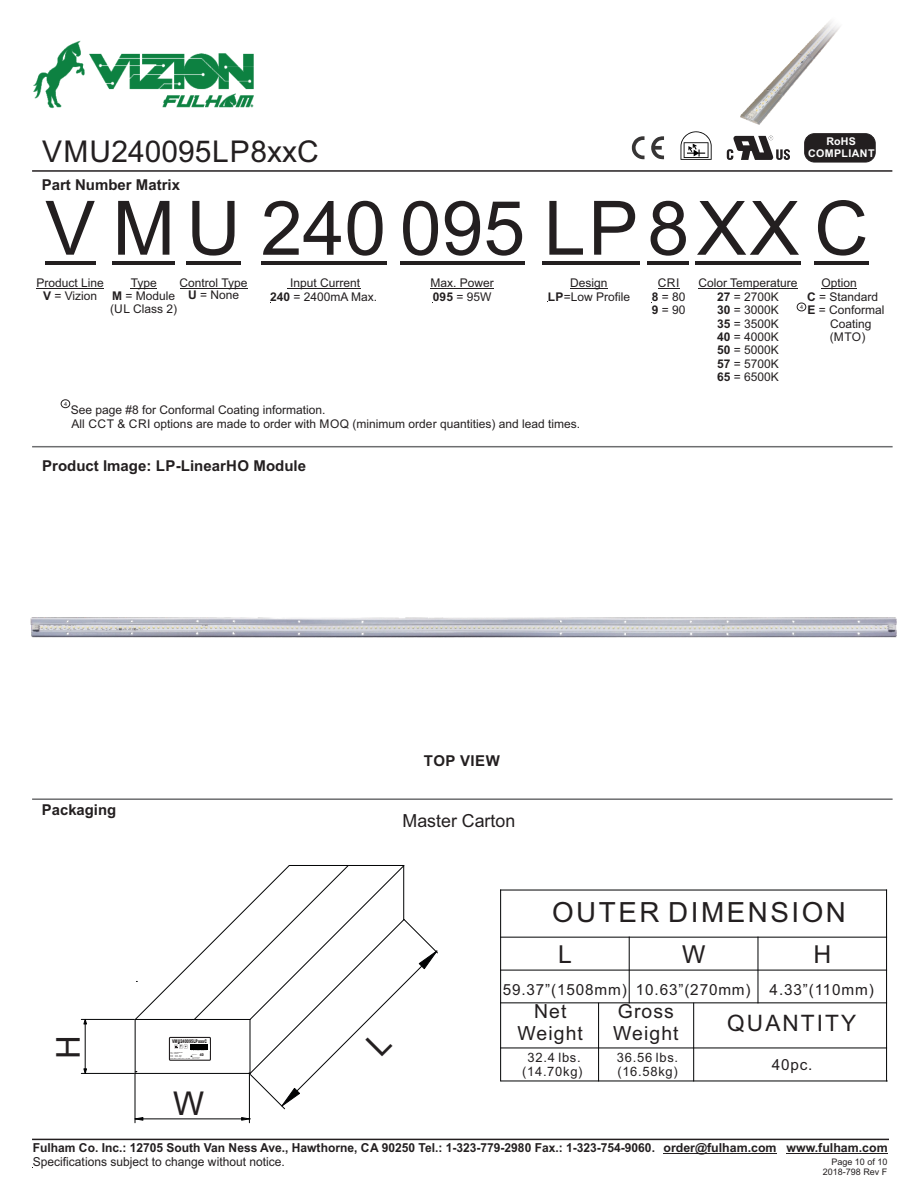
<style>
.page{position:relative;width:918px;height:1188px;background:#fff}
.page>*{position:absolute;margin:0;border:0;box-sizing:border-box;transform-origin:0 0}
.t1{font:75.15px "Arial";letter-spacing:.035em;color:#231f20}
.t2{font:32.85px "Arial";color:#231f20}
.t3{font:30px "Arial";color:#231f20}
.t4{font:27.75px "Arial";letter-spacing:.09em;color:#231f20}
.t5{font:24.75px "Arial";color:#231f20}
.t6{font:22.65px "Arial";letter-spacing:.09em;color:#231f20}
.t7{font:19.35px/21.8px "Arial";letter-spacing:.055em;color:#231f20}
.t8{font:18px "Arial";color:#231f20}
.t9{font:15.3px "Arial";letter-spacing:.055em;color:#231f20}
.t10{font:700 15px "Arial";color:#231f20}
.t11{font:12.9px/14.4px "Arial";letter-spacing:.055em;color:#231f20}
.t12{font:700 12.3px "Arial";color:#231f20}
.t13{font:12.3px "Arial";color:#231f20}
.t14{font:12px/13.4px "Arial";color:#231f20;text-align:center}
.t15{font:700 10.65px "Arial";letter-spacing:.035em;color:#fff}
.t16{font:9px "Arial";color:#231f20}
.t17{font:5.55px "Arial";color:#231f20}
.t18{font:900 5.1px "Arial";color:#231f20;scale:.64 1}
.t19{font:900 3.75px "Arial";color:#231f20;scale:.78 1}
.s1{font-weight:700}
</style>
<div class="page">
<hr style="left:32px;top:1139px;width:857px;height:1px;background:#231f20">
<hr style="left:664px;top:1153px;width:113px;height:1px;background:#231f20">
<hr style="left:786px;top:1153px;width:102px;height:1px;background:#231f20">
<hr style="left:501px;top:890px;width:386px;height:1px;background:#020304">
<hr style="left:501px;top:937px;width:386px;height:1px;background:#020304">
<hr style="left:501px;top:970px;width:386px;height:1px;background:#020304">
<hr style="left:500px;top:890px;width:1px;height:191px;background:#020304">
<hr style="left:629px;top:937px;width:1px;height:66px;background:#020304">
<hr style="left:758px;top:937px;width:1px;height:66px;background:#020304">
<hr style="left:886px;top:890px;width:1px;height:191px;background:#020304">
<hr style="left:501px;top:1003px;width:386px;height:1px;background:#020304">
<hr style="left:501px;top:1048px;width:386px;height:1px;background:#020304">
<hr style="left:693px;top:1003px;width:1px;height:78px;background:#020304">
<hr style="left:501px;top:1081px;width:386px;height:1px;background:#020304">
<hr style="left:598px;top:1003px;width:1px;height:78px;background:#020304">
<hr style="left:135px;top:1074px;width:1px;height:49px;background:#020304">
<hr style="left:249px;top:1074px;width:1px;height:49px;background:#020304">
<hr style="left:135px;top:1119px;width:107px;height:1px;background:#020304">
<svg style="left:134px;top:1117px;width:9px;height:4px"></svg>
<svg style="left:241px;top:1117px;width:10px;height:4px"></svg>
<hr style="left:81px;top:1073px;width:53px;height:1px;background:#020304">
<hr style="left:85px;top:1024px;width:1px;height:47px;background:#020304">
<svg style="left:83px;top:1018px;width:4px;height:6px"></svg>
<svg style="left:83px;top:1068px;width:4px;height:6px"></svg>
<hr style="left:81px;top:1019px;width:53px;height:1px;background:#020304">
<hr style="left:32px;top:170px;width:860px;height:2px;background:#231f20">
<hr style="left:32px;top:798px;width:861px;height:2px;background:#6d6e70">
<hr style="left:32px;top:446px;width:861px;height:1px;background:#6d6e70">
<img style="left:30px;top:617px;width:867px;height:21px">
<hr style="left:814px;top:262px;width:54px;height:3px;background:#231f20">
<hr style="left:822px;top:289px;width:35px;height:1px;background:#231f20">
<svg style="left:131px;top:288px;width:26px;height:1px"></svg>
<hr style="left:113px;top:262px;width:62px;height:3px;background:#231f20">
<hr style="left:180px;top:288px;width:67px;height:1px;background:#231f20">
<hr style="left:186px;top:262px;width:55px;height:3px;background:#231f20">
<hr style="left:287px;top:289px;width:73px;height:1px;background:#231f20">
<hr style="left:261px;top:262px;width:125px;height:3px;background:#231f20">
<hr style="left:431px;top:288px;width:63px;height:1px;background:#231f20">
<hr style="left:400px;top:262px;width:42px;height:3px;background:#231f20">
<hr style="left:442px;top:262px;width:83px;height:3px;background:#231f20">
<hr style="left:570px;top:288px;width:37px;height:1px;background:#231f20">
<hr style="left:543px;top:262px;width:97px;height:3px;background:#231f20">
<hr style="left:647px;top:262px;width:42px;height:3px;background:#231f20">
<svg style="left:658px;top:288px;width:22px;height:1px"></svg>
<hr style="left:45px;top:262px;width:50px;height:3px;background:#231f20">
<hr style="left:37px;top:288px;width:67px;height:1px;background:#231f20">
<hr style="left:695px;top:262px;width:106px;height:3px;background:#231f20">
<hr style="left:698px;top:289px;width:100px;height:1px;background:#231f20">
<div style="left:797px;top:303px;width:9px;height:8px;border:1px solid #231f20;border-radius:50%"></div>
<svg style="left:632px;top:136px;width:32px;height:23px"></svg>
<div style="left:805px;top:134px;width:70px;height:28px;background:#231f20;border-radius:10px"></div>
<div style="left:805px;top:134px;width:70px;height:28px;border:1px solid #231f20;border-radius:10px"></div>
<svg style="left:727px;top:136px;width:63px;height:24px"></svg>
<svg style="left:681px;top:131px;width:31px;height:29px"></svg>
<img style="left:740px;top:21px;width:100px;height:103px">
<img style="left:33px;top:40px;width:221px;height:69px">
<div style="left:61px;top:399px;width:9px;height:9px;border:1px solid #231f20;border-radius:50%"></div>
<svg style="left:134px;top:865px;width:304px;height:244px"></svg>
<p class="t15" style="left:826px;top:138px;width:31px">RoHS</p>
<h3 class="t3" style="left:42px;top:140px;width:278px">VMU240095LP8xxC</h3>
<p class="t15" style="left:808px;top:150px;width:68px">COMPLIANT</p>
<p class="t10" style="left:42px;top:179px;width:140px">Part Number Matrix</p>
<h1 class="t1" style="left:45px;top:200px;width:825px">V MU 240095 LP8XX C</h1>
<p class="t14" style="left:822px;top:278px;width:37px">Option</p>
<p class="t14" style="left:807px;top:291px;width:73px"><span class="s1">C</span> = Standard</p>
<p class="t14" style="left:807px;top:304px;width:79px"><span class="s1">E</span> = Conformal</p>
<p class="t14" style="left:830px;top:318px;width:43px">Coating</p>
<p class="t14" style="left:830px;top:331px;width:37px">(MTO)</p>
<p class="t14" style="left:180px;top:277px;width:69px">Control Type</p>
<p class="t14" style="left:270px;top:278px;width:109px">Input Current<br><span class="s1">240</span> = 2400mA Max.</p>
<p class="t14" style="left:431px;top:278px;width:65px;text-align:left">Max. Power<br><span class="s1">095</span> = 95W</p>
<p class="t14" style="left:548px;top:277px;width:84px">Design<br><span class="s1">LP</span>=Low Profile</p>
<p class="t14" style="left:652px;top:278px;width:35px">CRI<br><span class="s1">8</span> = 80<br><span class="s1">9</span> = 90</p>
<p class="t14" style="left:37px;top:278px;width:69px">Product Line</p>
<p class="t14" style="left:698px;top:278px;width:101px">Color Temperature<br><span class="s1">27</span> = 2700K<br><span class="s1">30</span> = 3000K<br><span class="s1">35</span> = 3500K<br><span class="s1">40</span> = 4000K<br><span class="s1">50</span> = 5000K<br><span class="s1">57</span> = 5700K<br><span class="s1">65</span> = 6500K</p>
<p class="t14" style="left:131px;top:278px;width:28px">Type</p>
<p class="t14" style="left:188px;top:290px;width:53px"><span class="s1">U</span> = None</p>
<p class="t14" style="left:43px;top:290px;width:56px"><span class="s1">V</span> = Vizion</p>
<p class="t14" style="left:110px;top:290px;width:69px;text-align:left"><span class="s1">M</span> = Module (UL Class 2)</p>
<p class="t17" style="left:800px;top:305px;width:5px">4</p>
<p class="t17" style="left:64px;top:402px;width:5px">4</p>
<p class="t14" style="left:71px;top:404px;width:256px">See page #8 for Conformal Coating information.</p>
<p class="t14" style="left:72px;top:418px;width:510px">All CCT &amp; CRI options are made to order with MOQ (minimum order quantities) and lead times.</p>
<p class="t10" style="left:42px;top:460px;width:265px">Product Image: LP-LinearHO Module</p>
<p class="t10" style="left:42px;top:804px;width:76px">Packaging</p>
<h2 class="t2" style="left:56px;top:1059px;width:25px;rotate:-90deg">H</h2>
<p class="t18" style="left:172px;top:1039px;width:56px">VMU240095LPxxxC</p>
<p class="t19" style="left:200px;top:1053px;width:7px">40</p>
<h2 class="t2" style="left:173px;top:1091px;width:32px">W</h2>
<p class="t10" style="left:424px;top:756px;width:77px">TOP VIEW</p>
<h3 class="t8" style="left:403px;top:814px;width:114px">Master Carton</h3>
<h3 class="t4" style="left:552px;top:902px;width:295px">OUTER DIMENSION</h3>
<h3 class="t5" style="left:558px;top:944px;width:15px">L</h3>
<h3 class="t5" style="left:682px;top:944px;width:25px">W</h3>
<h3 class="t5" style="left:813px;top:944px;width:19px">H</h3>
<p class="t9" style="left:503px;top:984px;width:126px">59.37”(1508mm)</p>
<p class="t9" style="left:636px;top:984px;width:239px">10.63”(270mm) 4.33”(110mm)</p>
<h3 class="t7" style="left:613px;top:1002px;width:67px">Gross<br>Weight</h3>
<h3 class="t6" style="left:727px;top:1014px;width:130px">QUANTITY</h3>
<p class="t11" style="left:617px;top:1051px;width:63px">36.56 lbs. (16.58kg)</p>
<p class="t9" style="left:772px;top:1059px;width:42px">40pc.</p>
<h3 class="t7" style="left:517px;top:1002px;width:67px;text-align:center">Net<br>Weight</h3>
<p class="t11" style="left:522px;top:1051px;width:62px;text-align:center">32.4 lbs. (14.70kg)</p>
<p class="t12" style="left:33px;top:1143px;width:624px">Fulham Co. Inc.: 12705 South Van Ness Ave., Hawthorne, CA 90250 Tel.: 1-323-779-2980 Fax.: 1-323-754-9060.</p>
<p class="t13" style="left:33px;top:1157px;width:253px">Specifications subject to change without notice.</p>
<p class="t12" style="left:664px;top:1143px;width:226px">order@fulham.com www.fulham.com</p>
<p class="t16" style="left:831px;top:1158px;width:58px">Page 10 of 10</p>
</div>
